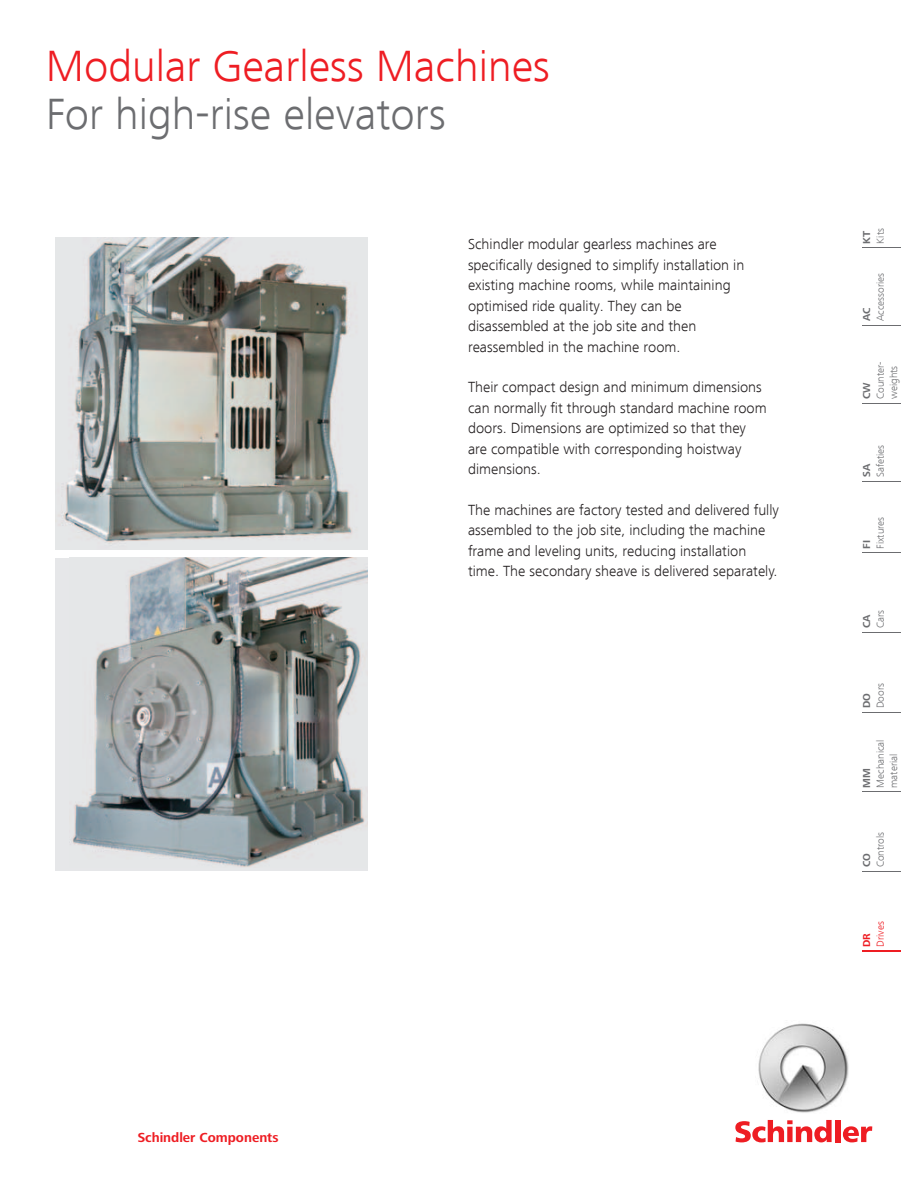
<style>
.page{position:relative;width:918px;height:1188px;background:#fff}
.page>*{position:absolute;margin:0;border:0;box-sizing:border-box;transform-origin:0 0}
.t1{font:300 45px "Frutiger Next LT";color:#ee1d23}
.t2{font:300 45px "Frutiger Next LT";color:#6c6d70}
.t3{font:300 15.15px/20.4px "Frutiger Next LT";color:#231f20}
.t4{font:700 13.65px "Frutiger Next LT";color:#ee1d23}
.t5{font:300 10.5px/13.5px "Frutiger Next LT";color:#6c6d70}
.t6{font:700 10.5px "Frutiger Next LT";color:#6c6d70}
.t7{font:300 10.5px "Frutiger Next LT";color:#ee1d23}
.t8{font:700 10.5px "Frutiger Next LT";color:#ee1d23}
</style>
<div class="page">
<svg style="left:735px;top:1120px;width:97px;height:22px"></svg>
<div style="left:835px;top:1120px;width:6px;height:22px;background:#ee1d23"></div>
<svg style="left:843px;top:1126px;width:29px;height:16px"></svg>
<img style="left:758px;top:1023px;width:91px;height:90px">
<img style="left:55px;top:238px;width:312px;height:312px">
<div style="left:55px;top:558px;width:312px;height:312px;background:#e6e7e9"></div>
<img style="left:72px;top:558px;width:295px;height:309px">
<hr style="left:862px;top:792px;width:39px;height:1px;background:#6c6d70">
<hr style="left:862px;top:712px;width:39px;height:1px;background:#6c6d70">
<hr style="left:862px;top:632px;width:39px;height:1px;background:#6c6d70">
<hr style="left:862px;top:553px;width:39px;height:1px;background:#6c6d70">
<hr style="left:862px;top:481px;width:39px;height:1px;background:#6c6d70">
<hr style="left:862px;top:403px;width:39px;height:1px;background:#6c6d70">
<hr style="left:862px;top:325px;width:39px;height:1px;background:#6c6d70">
<hr style="left:862px;top:247px;width:39px;height:1px;background:#6c6d70">
<hr style="left:862px;top:950px;width:39px;height:2px;background:#ee1d23">
<hr style="left:862px;top:871px;width:39px;height:1px;background:#6c6d70">
<h1 class="t1" style="left:46px;top:41px;width:506px">Modular Gearless Machines</h1>
<h1 class="t2" style="left:46px;top:89px;width:401px">For high-rise elevators</h1>
<p class="t3" style="left:468px;top:234px;width:278px">Schindler modular gearless machines are specifi cally designed to simplify installation in existing machine rooms, while maintaining optimised ride quality. They can be disassembled at the job site and then reassembled in the machine room.</p>
<p class="t3" style="left:468px;top:377px;width:300px">Their compact design and minimum dimensions can normally fit through standard machine room doors. Dimensions are optimized so that they are compatible with corresponding hoistway dimensions.</p>
<p class="t3" style="left:468px;top:500px;width:312px">The machines are factory tested and delivered fully assembled to the job site, including the machine frame and leveling units, reducing installation time. The secondary sheave is delivered separately.</p>
<p class="t4" style="left:138px;top:1132px;width:142px">Schindler Components</p>
<p class="t6" style="left:863px;top:244px;width:14px;rotate:-90deg">KT</p>
<p class="t5" style="left:874px;top:244px;width:17px;rotate:-90deg">Kits</p>
<p class="t5" style="left:874px;top:321px;width:50px;rotate:-90deg">Accessories</p>
<p class="t6" style="left:863px;top:321px;width:15px;rotate:-90deg">AC</p>
<p class="t5" style="left:874px;top:399px;width:39px;rotate:-90deg">Counter&shy;weights</p>
<p class="t6" style="left:863px;top:399px;width:18px;rotate:-90deg">CW</p>
<p class="t5" style="left:874px;top:477px;width:34px;rotate:-90deg">Safeties</p>
<p class="t6" style="left:863px;top:477px;width:15px;rotate:-90deg">SA</p>
<p class="t5" style="left:874px;top:549px;width:34px;rotate:-90deg">Fixtures</p>
<p class="t6" style="left:863px;top:549px;width:10px;rotate:-90deg">FI</p>
<p class="t6" style="left:863px;top:628px;width:15px;rotate:-90deg">CA</p>
<p class="t5" style="left:874px;top:628px;width:20px;rotate:-90deg">Cars</p>
<p class="t6" style="left:863px;top:708px;width:17px;rotate:-90deg">DO</p>
<p class="t5" style="left:874px;top:708px;width:27px;rotate:-90deg">Doors</p>
<p class="t5" style="left:874px;top:788px;width:50px;rotate:-90deg">Mechanical material</p>
<p class="t6" style="left:863px;top:788px;width:21px;rotate:-90deg">MM</p>
<p class="t5" style="left:874px;top:867px;width:37px;rotate:-90deg">Controls</p>
<p class="t6" style="left:863px;top:867px;width:15px;rotate:-90deg">CO</p>
<p class="t8" style="left:863px;top:947px;width:15px;rotate:-90deg">DR</p>
<p class="t7" style="left:875px;top:947px;width:27px;rotate:-90deg">Drives</p>
</div>
